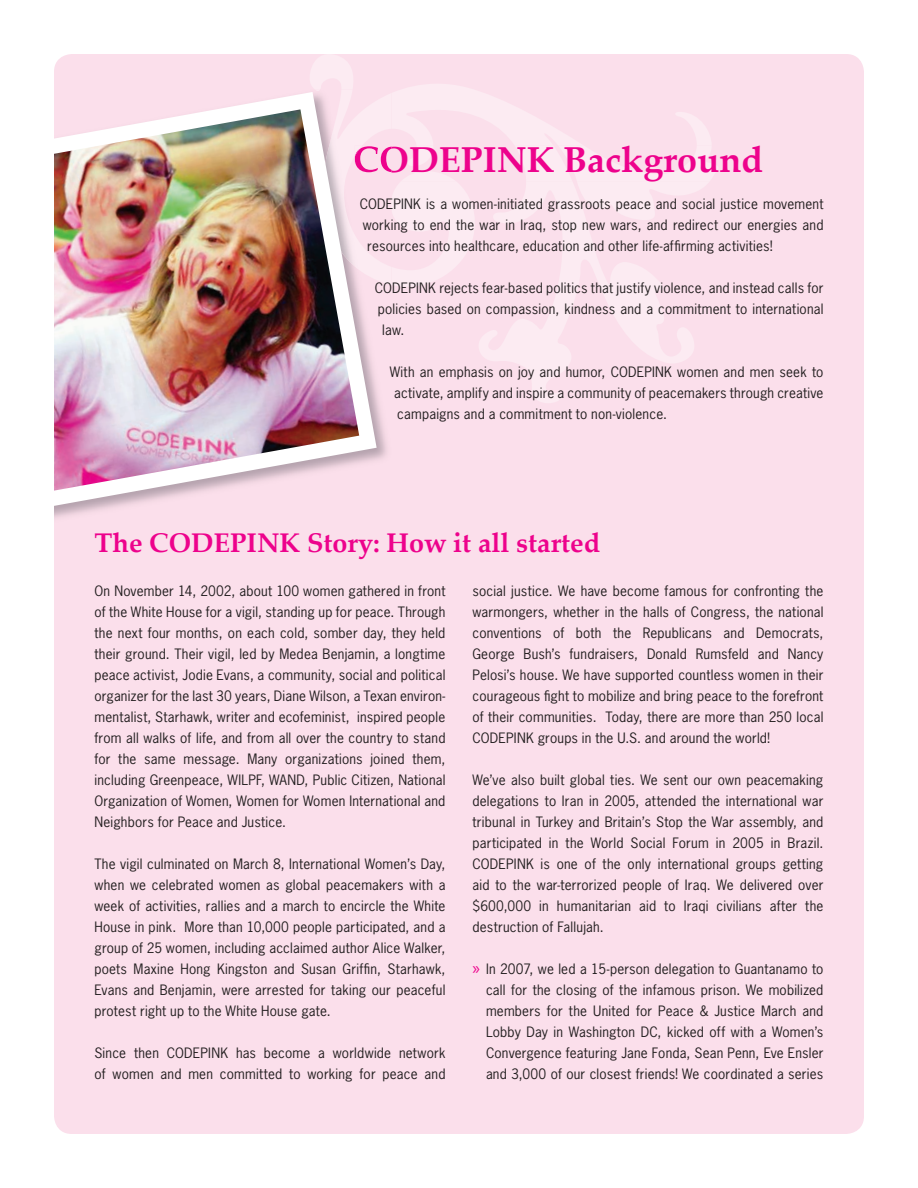
<style>
.page{position:relative;width:918px;height:1188px;background:#fff}
.page>*{position:absolute;margin:0;border:0;box-sizing:border-box;transform-origin:0 0}
.t1{font:700 36px "Palatino Linotype";color:#ed028c}
.t2{font:700 27px "Palatino Linotype";color:#ed028c}
.t3{font:18px "Myriad Pro";color:#ed028c}
.t4{font:13.5px/21px "News Gothic Std";letter-spacing:.015em;color:#231f20;text-align:justify}
</style>
<div class="page">
<div style="left:54px;top:54px;width:810px;height:1080px;background:#fbdfeb;border-radius:18px"></div>
<svg style="left:310px;top:54px;width:401px;height:349px"></svg>
<svg style="left:401px;top:145px;width:317px;height:36px"></svg>
<img style="left:310px;top:90px;width:82px;height:370px">
<img style="left:315px;top:90px;width:77px;height:195px">
<img style="left:377px;top:145px;width:15px;height:36px">
<img style="left:54px;top:92px;width:323px;height:426px">
<h1 class="t1" style="left:353px;top:134px;width:412px">CODEPINK Background</h1>
<p class="t4" style="left:360px;top:193px;width:465px">CODEPINK is a women-initiated grassroots peace and social justice movement</p>
<p class="t4" style="left:363px;top:214px;width:462px">working to end the war in Iraq, stop new wars, and redirect our energies and</p>
<p class="t4" style="left:367px;top:235px;width:407px">resources into healthcare, education and other life-affirming activities!</p>
<p class="t4" style="left:375px;top:277px;width:450px">CODEPINK rejects fear-based politics that justify violence, and instead calls for</p>
<p class="t4" style="left:378px;top:298px;width:447px">policies based on compassion, kindness and a commitment to international</p>
<p class="t4" style="left:382px;top:319px;width:24px">law.</p>
<p class="t4" style="left:394px;top:361px;width:431px;text-indent:-4px">With an emphasis on joy and humor, CODEPINK women and men seek to activate, amplify and inspire a community of peacemakers through creative campaigns and a commitment to non-violence.</p>
<h2 class="t2" style="left:94px;top:524px;width:507px">The CODEPINK Story: How it all started</h2>
<p class="t4" style="left:94px;top:580px;width:353px">On November 14, 2002, about 100 women gathered in front of the White House for a vigil, standing up for peace. Through the next four months, on each cold, somber day, they held their ground. Their vigil, led by Medea Benjamin, a longtime peace activist, Jodie Evans, a community, social and political organizer for the last 30 years, Diane Wilson, a Texan environ&shy;mentalist, Starhawk, writer and ecofeminist, inspired people from all walks of life, and from all over the country to stand for the same message. Many organizations joined them, including Greenpeace, WILPF, WAND, Public Citizen, National Organization of Women, Women for Women International and Neighbors for Peace and Justice.</p>
<p class="t4" style="left:94px;top:853px;width:353px">The vigil culminated on March 8, International Women’s Day, when we celebrated women as global peacemakers with a week of activities, rallies and a march to encircle the White House in pink. More than 10,000 people participated, and a group of 25 women, including acclaimed author Alice Walker, poets Maxine Hong Kingston and Susan Griffin, Starhawk, Evans and Benjamin, were arrested for taking our peaceful protest right up to the White House gate.</p>
<p class="t4" style="left:94px;top:1042px;width:352px">Since then CODEPINK has become a worldwide network of women and men committed to working for peace and</p>
<p class="t4" style="left:472px;top:580px;width:352px">social justice. We have become famous for confronting the warmongers, whether in the halls of Congress, the national conventions of both the Republicans and Democrats, George Bush’s fundraisers, Donald Rumsfeld and Nancy Pelosi’s house. We have supported countless women in their courageous fight to mobilize and bring peace to the forefront of their communities. Today, there are more than 250 local CODEPINK groups in the U.S. and around the world!</p>
<p class="t4" style="left:472px;top:769px;width:352px">We’ve also built global ties. We sent our own peacemaking delegations to Iran in 2005, attended the international war tribunal in Turkey and Britain’s Stop the War assembly, and participated in the World Social Forum in 2005 in Brazil.<br>CODEPINK is one of the only international groups getting aid to the war-terrorized people of Iraq. We delivered over $600,000 in humanitarian aid to Iraqi civilians after the destruction of Fallujah.</p>
<p class="t4" style="left:486px;top:958px;width:339px">In 2007, we led a 15-person delegation to Guantanamo to call for the closing of the infamous prison. We mobilized members for the United for Peace &amp; Justice March and Lobby Day in Washington DC, kicked off with a Women’s Convergence featuring Jane Fonda, Sean Penn, Eve Ensler and 3,000 of our closest friends! We coordinated a series</p>
<h3 class="t3" style="left:472px;top:956px;width:9px">»</h3>
</div>
